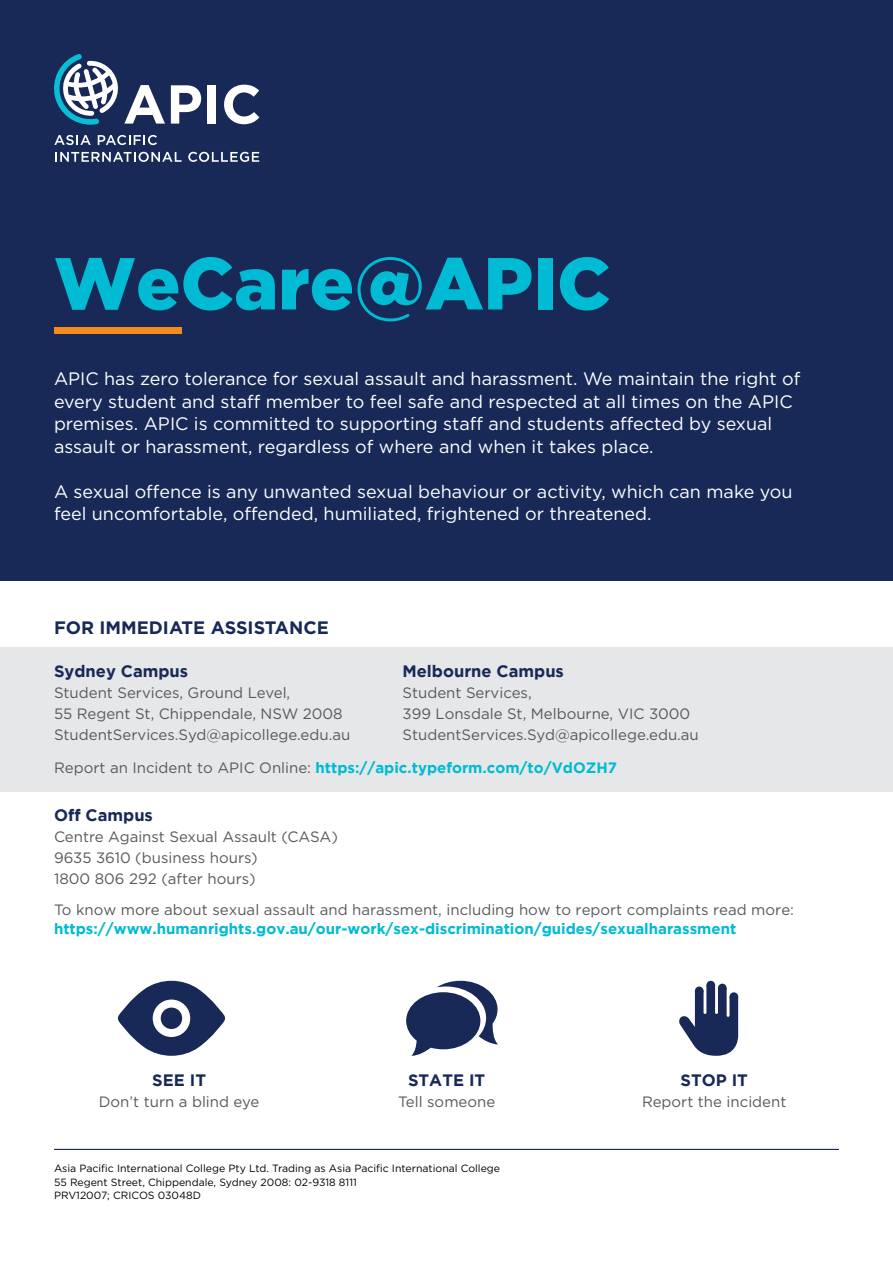
<style>
.page{position:relative;width:893px;height:1263px;background:#fff}
.page>*{position:absolute;margin:0;border:0;box-sizing:border-box;transform-origin:0 0}
.t1{font:900 73.5px "Gotham";color:#00bbd3}
.t2{font:18px/22.5px "Gotham";color:#fff}
.t3{font:700 18px "Gotham";color:#182958}
.t4{font:700 16.5px "Gotham";color:#182958}
.t5{font:15px/21px "Gotham";color:#58595b}
.t6{font:700 15px "Gotham";color:#00bbd3}
.t7{font:10.5px/13.5px "Gotham";color:#000}
.s1{font-weight:400;color:#58595b}
</style>
<div class="page">
<div style="left:0;top:648px;width:893px;height:144px;background:#e6e7e8"></div>
<div style="left:0;top:0;width:893px;height:580px;background:#182958"></div>
<svg style="left:54px;top:135px;width:37px;height:10px"></svg>
<svg style="left:98px;top:135px;width:59px;height:10px"></svg>
<svg style="left:55px;top:152px;width:127px;height:10px"></svg>
<svg style="left:188px;top:152px;width:71px;height:10px"></svg>
<svg style="left:171px;top:85px;width:30px;height:39px"></svg>
<div style="left:208px;top:85px;width:8px;height:39px;background:#fff"></div>
<svg style="left:224px;top:85px;width:35px;height:39px"></svg>
<svg style="left:54px;top:54px;width:111px;height:71px"></svg>
<div style="left:54px;top:327px;width:128px;height:6px;background:#f68b1f"></div>
<svg style="left:406px;top:981px;width:92px;height:75px"></svg>
<svg style="left:118px;top:981px;width:107px;height:75px"></svg>
<div style="left:161px;top:1007px;width:21px;height:22px;background:#182958;border-radius:50%"></div>
<div style="left:706px;top:981px;width:9px;height:8px;background:#182958;border-radius:50%"></div>
<svg style="left:679px;top:985px;width:59px;height:71px"></svg>
<hr style="left:54px;top:1149px;width:785px;height:1px;background:#182958">
<h1 class="t1" style="left:54px;top:241px;width:558px">WeCare@APIC</h1>
<p class="t2" style="left:54px;top:367px;width:748px">APIC has zero tolerance for sexual assault and harassment. We maintain the right of every student and staff member to feel safe and respected at all times on the APIC premises. APIC is committed to supporting staff and students affected by sexual assault or harassment, regardless of where and when it takes place.</p>
<p class="t2" style="left:54px;top:480px;width:740px">A sexual offence is any unwanted sexual behaviour or activity, which can make you feel uncomfortable, offended, humiliated, frightened or threatened.</p>
<p class="t3" style="left:54px;top:617px;width:276px">FOR IMMEDIATE ASSISTANCE</p>
<p class="t4" style="left:54px;top:661px;width:136px">Sydney Campus</p>
<p class="t5" style="left:54px;top:681px;width:298px">Student Services, Ground Level,<br>55 Regent St, Chippendale, NSW 2008<br>StudentServices.Syd@apicollege.edu.au</p>
<p class="t4" style="left:403px;top:661px;width:163px">Melbourne Campus</p>
<p class="t5" style="left:403px;top:681px;width:298px">Student Services,<br>399 Lonsdale St, Melbourne, VIC 3000<br>StudentServices.Syd@apicollege.edu.au</p>
<p class="t6" style="left:54px;top:759px;width:565px"><span class="s1">Report an Incident to APIC Online:</span> https://apic.typeform.com/to/VdOZH7</p>
<p class="t4" style="left:54px;top:806px;width:100px">Off Campus</p>
<p class="t5" style="left:54px;top:826px;width:285px">Centre Against Sexual Assault (CASA)<br>9635 3610 (business hours)<br>1800 806 292 (after hours)</p>
<p class="t5" style="left:54px;top:898px;width:741px">To know more about sexual assault and harassment, including how to report complaints read more:</p>
<p class="t6" style="left:54px;top:920px;width:684px">https://www.humanrights.gov.au/our-work/sex-discrimination/guides/sexualharassment</p>
<p class="t4" style="left:152px;top:1071px;width:55px">SEE IT</p>
<p class="t5" style="left:99px;top:1091px;width:162px">Don’t turn a blind eye</p>
<p class="t4" style="left:408px;top:1071px;width:79px">STATE IT</p>
<p class="t5" style="left:398px;top:1091px;width:99px">Tell someone</p>
<p class="t7" style="left:54px;top:1162px;width:448px">Asia Pacific International College Pty Ltd. Trading as Asia Pacific International College<br>55 Regent Street, Chippendale, Sydney 2008: 02-9318 8111<br>PRV12007; CRICOS 03048D</p>
<p class="t4" style="left:680px;top:1071px;width:69px">STOP IT</p>
<p class="t5" style="left:642px;top:1091px;width:146px">Report the incident</p>
</div>
